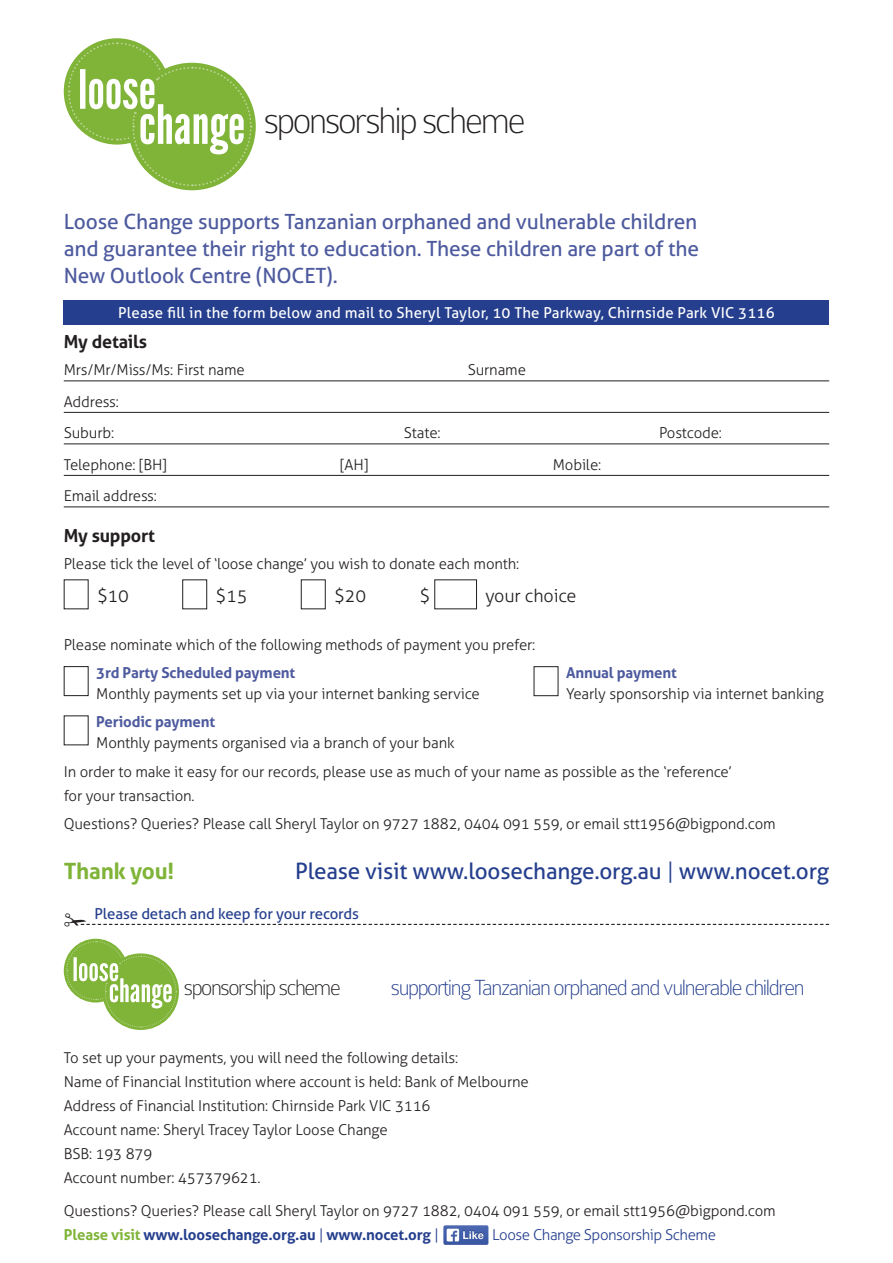
<style>
.page{position:relative;width:893px;height:1263px;background:#fff}
.page>*{position:absolute;margin:0;border:0;box-sizing:border-box;transform-origin:0 0}
.t1{font:100 39px "Colaborate";letter-spacing:-.06em;color:#231f20}
.t2{font:100 23.4px "Colaborate";letter-spacing:-.06em;color:#253f8e}
.t3{font:100 23.4px "Colaborate";letter-spacing:-.06em;color:#231f20}
.general_text__smalle{font:22.5px "Aller";letter-spacing:-.01em;color:#253f8e}
.general_text__smalle-2{font:700 22.5px "Aller";letter-spacing:-.01em;color:#7fb438}
.text_subhead{font:21px/27px "Aller";letter-spacing:-.01em;color:#4d5a9e;text-align:justify}
.t4{font:300 18px "Aller";letter-spacing:-.01em;color:#231f20}
.text_subhead-2{font:700 18px "Aller";letter-spacing:-.01em;color:#231f20}
.general_text{font:300 15px/21px "Aller";letter-spacing:-.01em;color:#231f20}
.t5{font:15px "Aller";letter-spacing:.01em;color:#fff}
.general_text-2{font:700 15px "Aller";letter-spacing:-.01em;color:#253f8e}
.text_subhead-3{font:15px "Aller";letter-spacing:-.01em;color:#253f8e}
.general_text-3{font:300 15px "Aller";letter-spacing:-.03em;color:#253f8e}
.s1{font-weight:700;color:#4d5a9e}
.s2{font-weight:300}
.s3{color:#7fb438}
</style>
<div class="page">
<svg style="left:67px;top:41px;width:186px;height:146px"></svg>
<hr style="left:64px;top:380px;width:765px;height:1px;background:#231f20">
<hr style="left:64px;top:412px;width:765px;height:1px;background:#231f20">
<hr style="left:64px;top:443px;width:765px;height:1px;background:#231f20">
<hr style="left:64px;top:475px;width:765px;height:1px;background:#231f20">
<hr style="left:64px;top:506px;width:765px;height:1px;background:#231f20">
<div style="left:64px;top:300px;width:765px;height:24px;background:#253f8e"></div>
<div style="left:182px;top:579px;width:25px;height:30px;border:1px solid #231f20"></div>
<div style="left:301px;top:579px;width:25px;height:30px;border:1px solid #231f20"></div>
<div style="left:434px;top:579px;width:43px;height:30px;border:1px solid #231f20"></div>
<div style="left:64px;top:666px;width:25px;height:30px;border:1px solid #231f20"></div>
<img style="left:444px;top:1226px;width:45px;height:19px">
<svg style="left:66px;top:940px;width:111px;height:88px"></svg>
<div style="left:534px;top:666px;width:24px;height:30px;border:1px solid #231f20"></div>
<svg style="left:80px;top:923px;width:749px;height:2px"></svg>
<p class="t1" style="left:264px;top:100px;width:263px">sponsorship scheme</p>
<p class="text_subhead" style="left:64px;top:208px;width:637px">Loose Change supports Tanzanian orphaned and vulnerable children and guarantee their right to education. These children are part of the New Outlook Centre (NOCET).</p>
<p class="t5" style="left:118px;top:303px;width:658px">Please fill in the form below and mail to Sheryl Taylor, 10 The Parkway, Chirnside Park VIC 3116</p>
<p class="text_subhead-2" style="left:64px;top:331px;width:85px">My details</p>
<p class="general_text" style="left:64px;top:359px;width:183px">Mrs/Mr/Miss/Ms: First name</p>
<p class="general_text" style="left:468px;top:359px;width:60px">Surname</p>
<p class="general_text" style="left:64px;top:391px;width:57px">Address:</p>
<p class="general_text" style="left:64px;top:422px;width:52px">Suburb:</p>
<p class="general_text" style="left:404px;top:422px;width:38px">State:</p>
<p class="general_text" style="left:659px;top:422px;width:64px">Postcode:</p>
<p class="general_text" style="left:64px;top:454px;width:105px">Telephone: [BH]</p>
<p class="general_text" style="left:340px;top:454px;width:30px">[AH]</p>
<p class="general_text" style="left:553px;top:454px;width:50px">Mobile:</p>
<p class="general_text" style="left:64px;top:485px;width:95px">Email address:</p>
<p class="text_subhead-2" style="left:64px;top:525px;width:93px">My support</p>
<p class="general_text" style="left:64px;top:553px;width:457px">Please tick the level of ‘loose change’ you wish to donate each month:</p>
<p class="t4" style="left:97px;top:584px;width:34px">$10</p>
<p class="t4" style="left:216px;top:584px;width:34px">$15</p>
<p class="t4" style="left:334px;top:584px;width:34px">$20</p>
<p class="t4" style="left:419px;top:584px;width:12px">$</p>
<p class="t4" style="left:485px;top:584px;width:93px">your choice</p>
<p class="general_text" style="left:64px;top:634px;width:473px">Please nominate which of the following methods of payment you prefer:</p>
<p class="general_text" style="left:96px;top:662px;width:385px"><span class="s1">3rd Party Scheduled payment<br></span>Monthly payments set up via your internet banking service</p>
<p class="general_text" style="left:96px;top:711px;width:360px"><span class="s1">Periodic payment<br></span>Monthly payments organised via a branch of your bank</p>
<p class="general_text" style="left:64px;top:759px;width:670px;line-height:24px">In order to make it easy for our records, please use as much of your name as possible as the ‘reference’ for your transaction.</p>
<p class="general_text" style="left:64px;top:813px;width:713px">Questions? Queries? Please call Sheryl Taylor on 9727 1882, 0404 091 559, or email stt1956@bigpond.com</p>
<p class="general_text__smalle-2" style="left:64px;top:857px;width:112px">Thank you!</p>
<p class="general_text__smalle" style="left:295px;top:857px;width:535px">Please visit www.loosechange.org.au <span class="s2">|</span> www.nocet.org</p>
<p class="general_text" style="left:566px;top:662px;width:259px"><span class="s1">Annual payment<br></span>Yearly sponsorship via internet banking</p>
<p class="text_subhead-3" style="left:95px;top:904px;width:266px">Please detach and keep for your records</p>
<p class="t3" style="left:184px;top:976px;width:159px">sponsorship scheme</p>
<p class="t2" style="left:391px;top:976px;width:416px">supporting Tanzanian orphaned and vulnerable children</p>
<p class="general_text" style="left:64px;top:1047px;width:396px">To set up your payments, you will need the following details:</p>
<p class="general_text" style="left:64px;top:1071px;width:467px">Name of Financial Institution where account is held: Bank of Melbourne</p>
<p class="general_text" style="left:64px;top:1095px;width:368px">Address of Financial Institution: Chirnside Park VIC 3116</p>
<p class="general_text" style="left:64px;top:1119px;width:325px">Account name: Sheryl Tracey Taylor Loose Change</p>
<p class="general_text" style="left:64px;top:1143px;width:90px">BSB: 193 879</p>
<p class="general_text" style="left:64px;top:1167px;width:198px">Account number: 457379621.</p>
<p class="general_text" style="left:64px;top:1200px;width:713px">Questions? Queries? Please call Sheryl Taylor on 9727 1882, 0404 091 559, or email stt1956@bigpond.com</p>
<p class="general_text-2" style="left:64px;top:1225px;width:377px"><span class="s3">Please visit</span> www.loosechange.org.au <span class="s2">|</span> www.nocet.org <span class="s2">|</span></p>
<p class="general_text-3" style="left:492px;top:1225px;width:225px">Loose Change Sponsorship Scheme</p>
</div>
